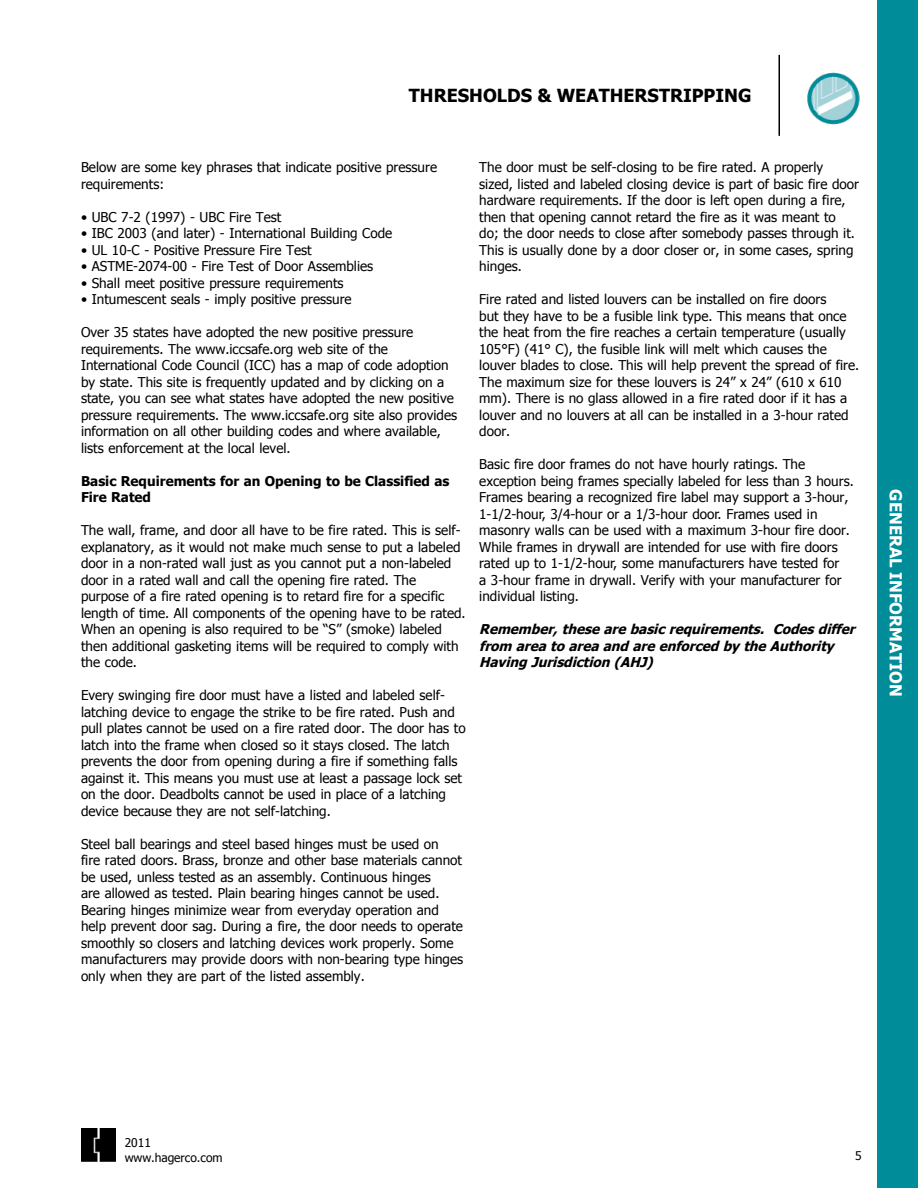
<style>
.page{position:relative;width:918px;height:1188px;background:#fff}
.page>*{position:absolute;margin:0;border:0;box-sizing:border-box;transform-origin:0 0}
.t1{font:700 18px "Tahoma";color:#000}
.t2{font:700 16.5px "Tahoma";color:#fff}
.t3{font:13.5px/16.5px "Tahoma";color:#000}
.t4{font:italic 700 13.5px/16.5px "Tahoma";color:#000}
.t5{font:700 13.5px/16.5px "Tahoma";color:#000}
.t6{font:12px/14.4px "Tahoma";color:#000}
</style>
<div class="page">
<img style="left:81px;top:1129px;width:34px;height:33px">
<img style="left:807px;top:72px;width:53px;height:53px">
<hr style="left:778px;top:55px;width:2px;height:81px;background:#000">
<div style="left:878px;top:0;width:40px;height:1188px;background:#008c99"></div>
<h1 class="t1" style="left:409px;top:83px;width:344px">THRESHOLDS &amp; WEATHERSTRIPPING</h1>
<p class="t3" style="left:81px;top:158px;width:358px">Below are some key phrases that indicate positive pressure requirements:</p>
<p class="t3" style="left:81px;top:208px;width:202px">• UBC 7-2 (1997) - UBC Fire Test</p>
<p class="t3" style="left:81px;top:224px;width:313px">• IBC 2003 (and later) - International Building Code</p>
<p class="t3" style="left:81px;top:241px;width:232px">• UL 10-C - Positive Pressure Fire Test</p>
<p class="t3" style="left:81px;top:257px;width:294px">• ASTME-2074-00 - Fire Test of Door Assemblies</p>
<p class="t3" style="left:81px;top:274px;width:264px">• Shall meet positive pressure requirements</p>
<p class="t3" style="left:81px;top:290px;width:272px">• Intumescent seals - imply positive pressure</p>
<p class="t3" style="left:81px;top:323px;width:378px">Over 35 states have adopted the new positive pressure requirements. The www.iccsafe.org web site of the International Code Council (ICC) has a map of code adoption by state. This site is frequently updated and by clicking on a state, you can see what states have adopted the new positive pressure requirements. The www.iccsafe.org site also provides information on all other building codes and where available, lists enforcement at the local level.</p>
<p class="t5" style="left:81px;top:472px;width:370px">Basic Requirements for an Opening to be Classified as<br>Fire Rated</p>
<p class="t3" style="left:81px;top:521px;width:386px">The wall, frame, and door all have to be fire rated. This is self&shy;explanatory, as it would not make much sense to put a labeled door in a non-rated wall just as you cannot put a non-labeled door in a rated wall and call the opening fire rated. The purpose of a fire rated opening is to retard fire for a specific length of time. All components of the opening have to be rated.<br>When an opening is also required to be “S” (smoke) labeled then additional gasketing items will be required to comply with the code.</p>
<p class="t3" style="left:81px;top:686px;width:386px">Every swinging fire door must have a listed and labeled self&shy;latching device to engage the strike to be fire rated. Push and pull plates cannot be used on a fire rated door. The door has to latch into the frame when closed so it stays closed. The latch prevents the door from opening during a fire if something falls against it. This means you must use at least a passage lock set on the door. Deadbolts cannot be used in place of a latching device because they are not self-latching.</p>
<p class="t3" style="left:81px;top:835px;width:384px">Steel ball bearings and steel based hinges must be used on<br>fire rated doors. Brass, bronze and other base materials cannot be used, unless tested as an assembly. Continuous hinges<br>are allowed as tested. Plain bearing hinges cannot be used.<br>Bearing hinges minimize wear from everyday operation and help prevent door sag. During a fire, the door needs to operate smoothly so closers and latching devices work properly. Some manufacturers may provide doors with non-bearing type hinges only when they are part of the listed assembly.</p>
<p class="t3" style="left:479px;top:158px;width:381px">The door must be self-closing to be fire rated. A properly sized, listed and labeled closing device is part of basic fire door hardware requirements. If the door is left open during a fire, then that opening cannot retard the fire as it was meant to<br>do; the door needs to close after somebody passes through it.<br>This is usually done by a door closer or, in some cases, spring hinges.</p>
<p class="t3" style="left:479px;top:290px;width:382px">Fire rated and listed louvers can be installed on fire doors<br>but they have to be a fusible link type. This means that once the heat from the fire reaches a certain temperature (usually 105°F) (41° C), the fusible link will melt which causes the louver blades to close. This will help prevent the spread of fire.<br>The maximum size for these louvers is 24” x 24” (610 x 610 mm). There is no glass allowed in a fire rated door if it has a louver and no louvers at all can be installed in a 3-hour rated door.</p>
<p class="t3" style="left:479px;top:455px;width:376px">Basic fire door frames do not have hourly ratings. The exception being frames specially labeled for less than 3 hours.<br>Frames bearing a recognized fire label may support a 3-hour, 1-1/2-hour, 3/4-hour or a 1/3-hour door. Frames used in masonry walls can be used with a maximum 3-hour fire door.<br>While frames in drywall are intended for use with fire doors rated up to 1-1/2-hour, some manufacturers have tested for<br>a 3-hour frame in drywall. Verify with your manufacturer for individual listing.</p>
<p class="t4" style="left:479px;top:620px;width:382px">Remember, thesearebasicrequirements. Codesdiffer from areatoareaandareenforcedby theAuthority<br>HavingJurisdiction (AHJ)</p>
<p class="t2" style="left:908px;top:489px;width:209px;rotate:90deg">GENERAL INFORMATION</p>
<p class="t6" style="left:125px;top:1135px;width:99px">2011 www.hagerco.com</p>
<p class="t6" style="left:855px;top:1148px;width:8px">5</p>
</div>
